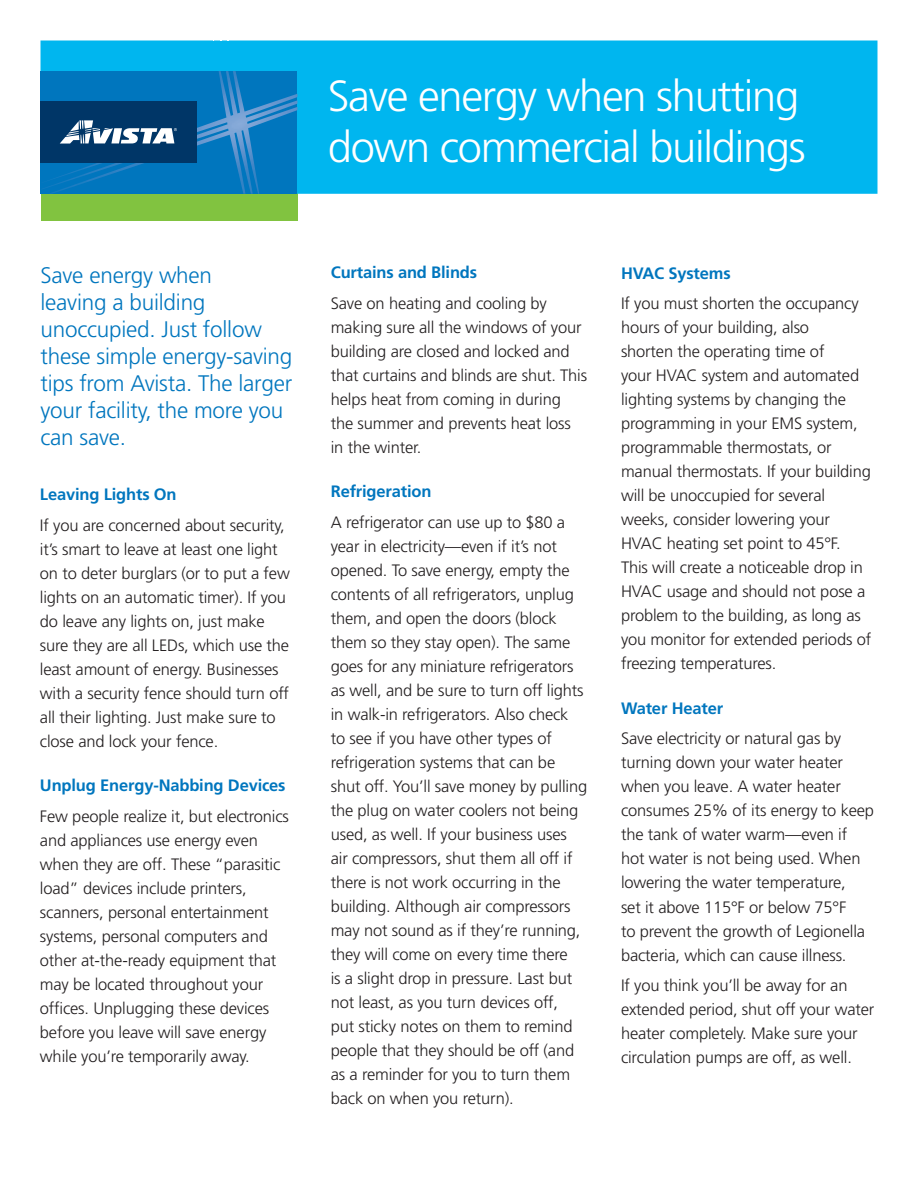
<style>
.page{position:relative;width:918px;height:1188px;background:#fff}
.page>*{position:absolute;margin:0;border:0;box-sizing:border-box;transform-origin:0 0}
.t1{font:300 43.5px/51px "Frutiger LT Std";letter-spacing:-.03em;color:#fff}
.t2{font:300 22.5px/27px "Frutiger LT Std";letter-spacing:-.01em;color:#0076be}
.t3{font:300 16.5px/24px "Frutiger LT Std";letter-spacing:-.01em;color:#231f20}
.t4{font:700 16.5px "Frutiger LT Std";letter-spacing:-.01em;color:#0076be}
</style>
<div class="page">
<div style="left:41px;top:177px;width:257px;height:44px;background:#81c340"></div>
<div style="left:41px;top:41px;width:836px;height:153px;background:#00b6ef"></div>
<img style="left:41px;top:71px;width:256px;height:123px">
<div style="left:41px;top:102px;width:156px;height:61px;background:#003667"></div>
<svg style="left:60px;top:120px;width:117px;height:24px"></svg>
<h2 class="t2" style="left:40px;top:262px;width:253px">Save energy when<br>leaving a building unoccupied. Just follow these simple energy-saving tips from Avista. The larger your facility, the more you can save.</h2>
<p class="t4" style="left:40px;top:485px;width:138px">Leaving Lights On</p>
<p class="t3" style="left:40px;top:514px;width:251px">If you are concerned about security, it’s smart to leave at least one light on to deter burglars (or to put a few lights on an automatic timer). If you do leave any lights on, just make sure they are all LEDs, which use the least amount of energy. Businesses with a security fence should turn off all their lighting. Just make sure to close and lock your fence.</p>
<p class="t4" style="left:40px;top:776px;width:247px">Unplug Energy-Nabbing Devices</p>
<p class="t3" style="left:40px;top:805px;width:251px">Few people realize it, but electronics and appliances use energy even when they are off. These “parasitic load” devices include printers, scanners, personal entertainment systems, personal computers and other at-the-ready equipment that may be located throughout your offices. Unplugging these devices before you leave will save energy while you’re temporarily away.</p>
<h1 class="t1" style="left:328px;top:71px;width:479px">Save energy when shutting down commercial buildings</h1>
<p class="t4" style="left:331px;top:263px;width:148px">Curtains and Blinds</p>
<p class="t3" style="left:331px;top:292px;width:258px">Save on heating and cooling by making sure all the windows of your building are closed and locked and that curtains and blinds are shut. This helps heat from coming in during the summer and prevents heat loss in the winter.</p>
<p class="t4" style="left:331px;top:482px;width:102px">Refrigeration</p>
<p class="t3" style="left:331px;top:511px;width:258px">A refrigerator can use up to $80 a year in electricity—even if it’s not opened. To save energy, empty the contents of all refrigerators, unplug them, and open the doors (block them so they stay open). The same goes for any miniature refrigerators as well, and be sure to turn off lights in walk-in refrigerators. Also check<br>to see if you have other types of refrigeration systems that can be shut off. You’ll save money by pulling the plug on water coolers not being used, as well. If your business uses air compressors, shut them all off if there is not work occurring in the building. Although air compressors may not sound as if they’re running, they will come on every time there<br>is a slight drop in pressure. Last but not least, as you turn devices off,<br>put sticky notes on them to remind people that they should be off (and as a reminder for you to turn them back on when you return).</p>
<p class="t4" style="left:621px;top:263px;width:111px">HVAC Systems</p>
<p class="t3" style="left:621px;top:292px;width:252px">If you must shorten the occupancy hours of your building, also<br>shorten the operating time of<br>your HVAC system and automated lighting systems by changing the programming in your EMS system, programmable thermostats, or manual thermostats. If your building will be unoccupied for several weeks, consider lowering your<br>HVAC heating set point to 45°F.<br>This will create a noticeable drop in<br>HVAC usage and should not pose a problem to the building, as long as you monitor for extended periods of freezing temperatures.</p>
<p class="t4" style="left:621px;top:698px;width:104px">Water Heater</p>
<p class="t3" style="left:621px;top:727px;width:255px">Save electricity or natural gas by turning down your water heater when you leave. A water heater consumes 25% of its energy to keep the tank of water warm—even if hot water is not being used. When lowering the water temperature,<br>set it above 115°F or below 75°F<br>to prevent the growth of Legionella bacteria, which can cause illness.</p>
<p class="t3" style="left:621px;top:974px;width:255px">If you think you’ll be away for an extended period, shut off your water heater completely. Make sure your circulation pumps are off, as well.</p>
</div>
